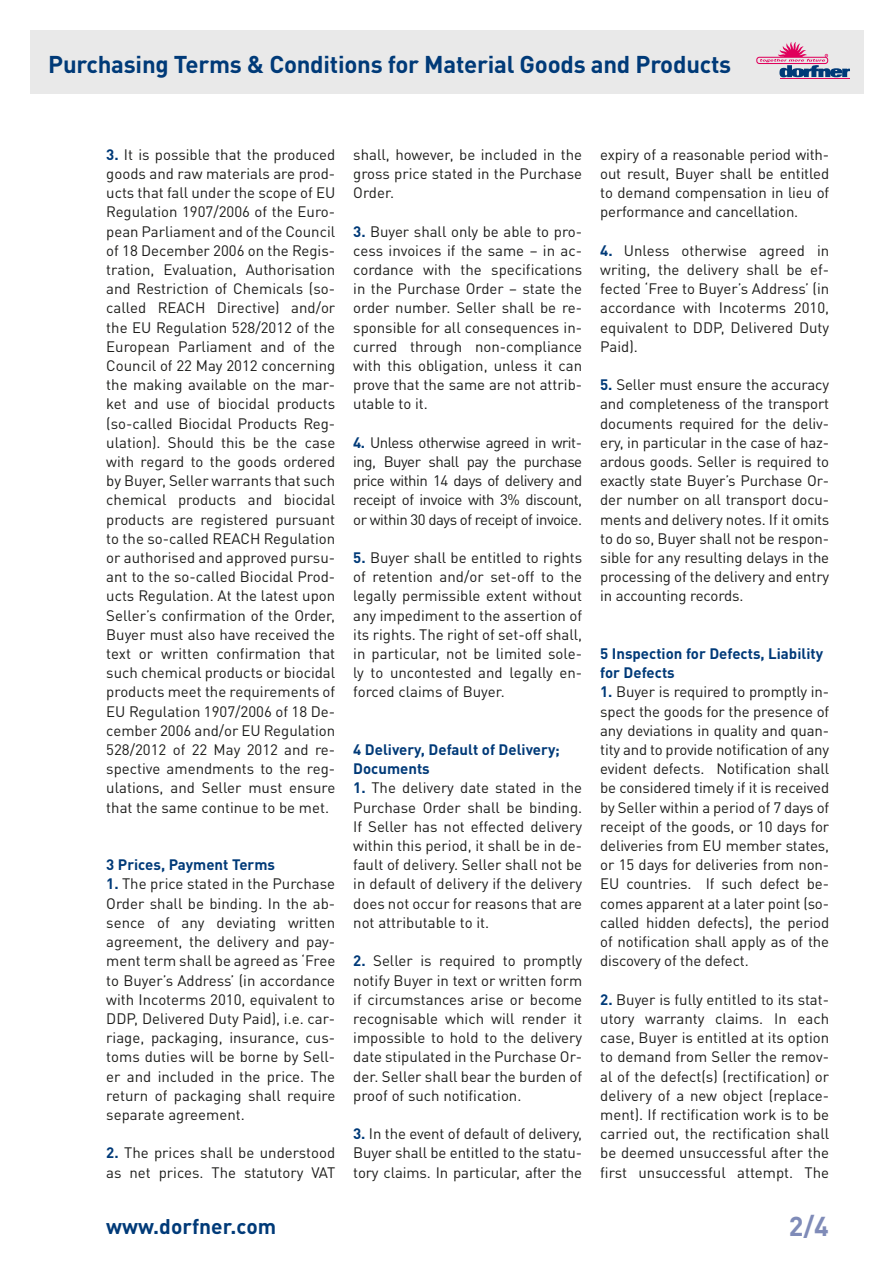
<style>
.page{position:relative;width:893px;height:1263px;background:#fff}
.page>*{position:absolute;margin:0;border:0;box-sizing:border-box;transform-origin:0 0}
.t1{font:700 27px "DINOT";color:#7f8bb8}
.t2{font:700 24px "DINOT";letter-spacing:-.01em;color:#003a78}
.t3{font:700 21px "DINOT";color:#003a78}
.t4{font:15px/19.2px "DINOT";color:#1d1d1b;text-align:justify}
.t5{font:700 15px/19.2px "DINOT";color:#003a78}
.s1{font-weight:700;color:#003a78}
</style>
<div class="page">
<div style="left:30px;top:30px;width:833px;height:64px;background:#e9e9e9"></div>
<hr style="left:780px;top:78px;width:70px;height:1px;background:#e0005b">
<svg style="left:756px;top:42px;width:94px;height:35px"></svg>
<h2 class="t2" style="left:48px;top:48px;width:684px">Purchasing Terms &amp; Conditions for Material Goods and Products</h2>
<p class="t4" style="left:106px;top:145px;width:230px"><span class="s1">3.</span> It is possible that the produced goods and raw materials are prod&shy;ucts that fall under the scope of EU Regulation 1907/2006 of the Euro&shy;pean Parliament and of the Council of 18 December 2006 on the Regis&shy;tration, Evaluation, Authorisation and Restriction of Chemicals (so&shy;called REACH Directive) and/or the EU Regulation 528/2012 of the European Parliament and of the Council of 22 May 2012 concerning the making available on the mar&shy;ket and use of biocidal products (so-called Biocidal Products Reg&shy;ulation). Should this be the case with regard to the goods ordered by Buyer, Seller warrants that such chemical products and biocidal products are registered pursuant to the so-called REACH Regulation or authorised and approved pursu&shy;ant to the so-called Biocidal Prod&shy;ucts Regulation. At the latest upon Seller’s confirmation of the Order, Buyer must also have received the text or written confirmation that such chemical products or biocidal products meet the requirements of EU Regulation 1907/2006 of 18 De&shy;cember 2006 and/or EU Regulation 528/2012 of 22 May 2012 and re&shy;spective amendments to the reg&shy;ulations, and Seller must ensure that the same continue to be met.</p>
<p class="t5" style="left:106px;top:855px;width:170px">3 Prices, Payment Terms</p>
<p class="t4" style="left:106px;top:874px;width:230px"><span class="s1">1.</span> The price stated in the Purchase Order shall be binding. In the ab&shy;sence of any deviating written agreement, the delivery and pay&shy;ment term shall be agreed as ‘Free to Buyer’s Address’ (in accordance with Incoterms 2010, equivalent to DDP, Delivered Duty Paid), i.e. car&shy;riage, packaging, insurance, cus&shy;toms duties will be borne by Sell&shy;er and included in the price. The return of packaging shall require separate agreement.</p>
<p class="t4" style="left:106px;top:1143px;width:230px"><span class="s1">2.</span> The prices shall be understood as net prices. The statutory VAT</p>
<p class="t4" style="left:353px;top:145px;width:230px">shall, however, be included in the gross price stated in the Purchase Order.</p>
<p class="t4" style="left:353px;top:221px;width:230px"><span class="s1">3.</span> Buyer shall only be able to pro&shy;cess invoices if the same – in ac&shy;cordance with the specifications in the Purchase Order – state the order number. Seller shall be re&shy;sponsible for all consequences in&shy;curred through non-compliance with this obligation, unless it can prove that the same are not attrib&shy;utable to it.</p>
<p class="t4" style="left:353px;top:433px;width:230px"><span class="s1">4.</span> Unless otherwise agreed in writ&shy;ing, Buyer shall pay the purchase price within 14 days of delivery and receipt of invoice with 3% discount, or within 30 days of receipt of invoice.</p>
<p class="t4" style="left:353px;top:548px;width:230px"><span class="s1">5.</span> Buyer shall be entitled to rights of retention and/or set-off to the legally permissible extent without any impediment to the assertion of its rights. The right of set-off shall, in particular, not be limited sole&shy;ly to uncontested and legally en&shy;forced claims of Buyer.</p>
<p class="t5" style="left:353px;top:740px;width:208px">4 Delivery, Default of Delivery;<br>Documents</p>
<p class="t4" style="left:353px;top:778px;width:230px"><span class="s1">1.</span> The delivery date stated in the Purchase Order shall be binding.<br>If Seller has not effected delivery within this period, it shall be in de&shy;fault of delivery. Seller shall not be in default of delivery if the delivery does not occur for reasons that are not attributable to it.</p>
<p class="t4" style="left:353px;top:951px;width:230px"><span class="s1">2.</span> Seller is required to promptly notify Buyer in text or written form if circumstances arise or become recognisable which will render it impossible to hold to the delivery date stipulated in the Purchase Or&shy;der. Seller shall bear the burden of proof of such notification.</p>
<p class="t4" style="left:353px;top:1124px;width:230px"><span class="s1">3.</span> In the event of default of delivery, Buyer shall be entitled to the statu&shy;tory claims. In particular, after the</p>
<p class="t4" style="left:600px;top:145px;width:230px">expiry of a reasonable period with&shy;out result, Buyer shall be entitled to demand compensation in lieu of performance and cancellation.</p>
<p class="t4" style="left:600px;top:241px;width:230px"><span class="s1">4.</span> Unless otherwise agreed in writing, the delivery shall be ef&shy;fected ‘Free to Buyer’s Address’ (in accordance with Incoterms 2010, equivalent to DDP, Delivered Duty Paid).</p>
<p class="t4" style="left:600px;top:375px;width:230px"><span class="s1">5.</span> Seller must ensure the accuracy and completeness of the transport documents required for the deliv&shy;ery, in particular in the case of haz&shy;ardous goods. Seller is required to exactly state Buyer’s Purchase Or&shy;der number on all transport docu&shy;ments and delivery notes. If it omits to do so, Buyer shall not be respon&shy;sible for any resulting delays in the processing of the delivery and entry in accounting records.</p>
<p class="t5" style="left:600px;top:644px;width:224px">5 Inspection for Defects, Liability for Defects</p>
<p class="t4" style="left:600px;top:682px;width:230px"><span class="s1">1.</span> Buyer is required to promptly in&shy;spect the goods for the presence of any deviations in quality and quan&shy;tity and to provide notification of any evident defects. Notification shall be considered timely if it is received by Seller within a period of 7 days of receipt of the goods, or 10 days for deliveries from EU member states, or 15 days for deliveries from non-EU countries. If such defect be&shy;comes apparent at a later point (so&shy;called hidden defects), the period of notification shall apply as of the discovery of the defect.</p>
<p class="t4" style="left:600px;top:989px;width:230px"><span class="s1">2.</span> Buyer is fully entitled to its stat&shy;utory warranty claims. In each case, Buyer is entitled at its option to demand from Seller the remov&shy;al of the defect(s) (rectification) or delivery of a new object (replace&shy;ment). If rectification work is to be carried out, the rectification shall be deemed unsuccessful after the first unsuccessful attempt. The</p>
<h3 class="t3" style="left:106px;top:1213px;width:171px">www.dorfner.com</h3>
<h1 class="t1" style="left:789px;top:1208px;width:42px">2/4</h1>
</div>
